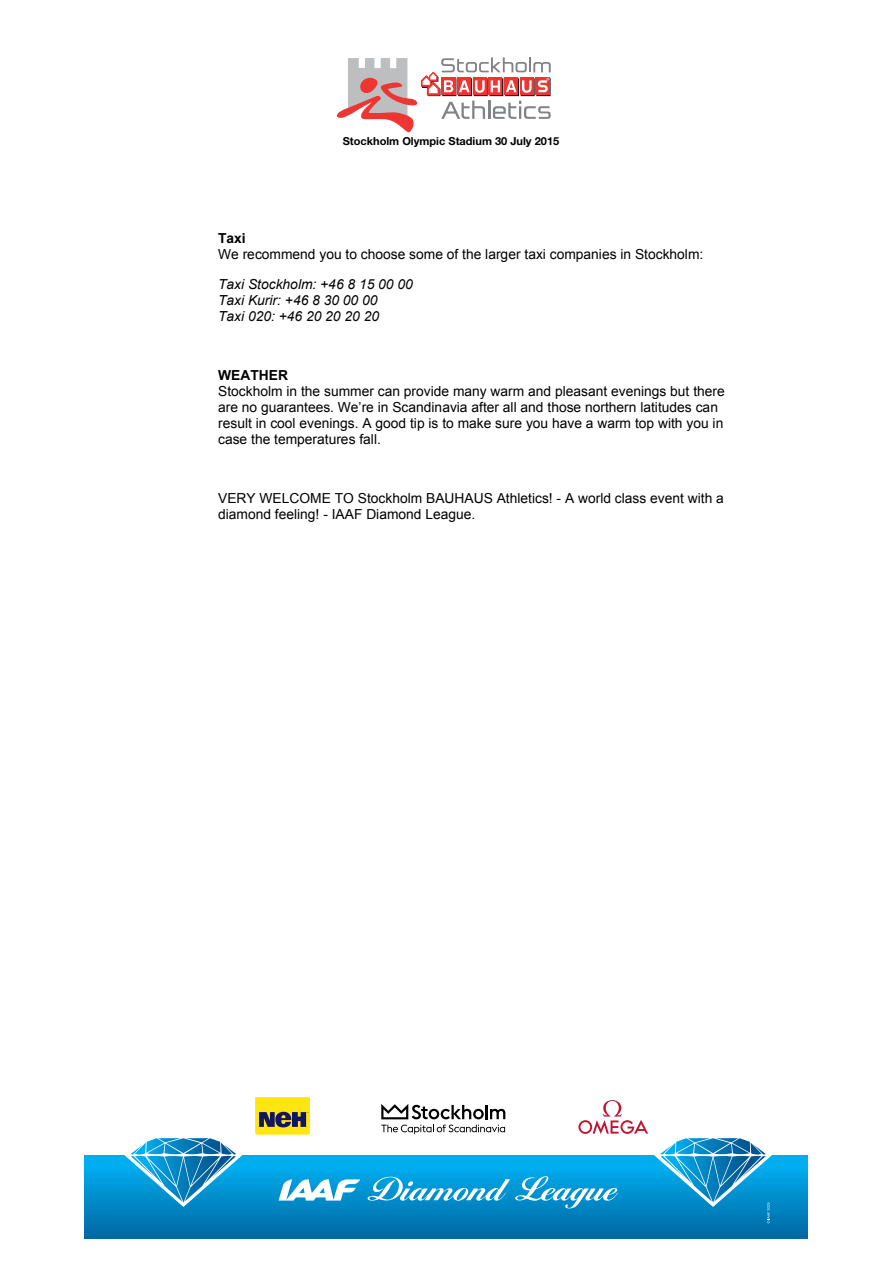
<style>
.page{position:relative;width:893px;height:1263px;background:#fff}
.page>*{position:absolute;margin:0;border:0;box-sizing:border-box;transform-origin:0 0}
.t1{font:13.8px/15.9px "Arial";color:#000}
.t2{font:italic 13.8px/15.9px "Arial";color:#000}
.t3{font:700 13.8px "Arial";color:#000}
.t4{font:700 11.1px "Helvetica Neue";color:#000}
</style>
<div class="page">
<div style="left:85px;top:1155px;width:723px;height:83px;background:linear-gradient(to bottom,#00b6f7,#0068a3)"></div>
<svg style="left:367px;top:1176px;width:251px;height:32px;background:#34a9db"></svg>
<svg style="left:279px;top:1178px;width:81px;height:22px"></svg>
<svg style="left:124px;top:1138px;width:118px;height:69px;background:#37a2d3"></svg>
<svg style="left:654px;top:1138px;width:118px;height:85px;background:#2d9bce"></svg>
<svg style="left:255px;top:1097px;width:55px;height:38px;background:#bfae29"></svg>
<svg style="left:381px;top:1104px;width:124px;height:30px"></svg>
<svg style="left:578px;top:1100px;width:70px;height:34px"></svg>
<svg style="left:337px;top:57px;width:214px;height:75px"></svg>
<p class="t4" style="left:343px;top:134px;width:218px">Stockholm Olympic Stadium 30 July 2015</p>
<p class="t3" style="left:218px;top:229px;width:29px">Taxi</p>
<p class="t1" style="left:218px;top:247px;width:487px">We recommend you to choose some of the larger taxi companies in Stockholm:</p>
<p class="t2" style="left:218px;top:276px;width:196px">Taxi Stockholm: +46 8 15 00 00<br>Taxi Kurir: +46 8 30 00 00<br>Taxi 020: +46 20 20 20 20</p>
<p class="t3" style="left:218px;top:366px;width:71px">WEATHER</p>
<p class="t1" style="left:218px;top:383px;width:508px">Stockholm in the summer can provide many warm and pleasant evenings but there are no guarantees. We’re in Scandinavia after all and those northern latitudes can result in cool evenings. A good tip is to make sure you have a warm top with you in case the temperatures fall.</p>
<p class="t1" style="left:218px;top:490px;width:507px">VERY WELCOME TO Stockholm BAUHAUS Athletics! - A world class event with a diamond feeling! - IAAF Diamond League.</p>
</div>
